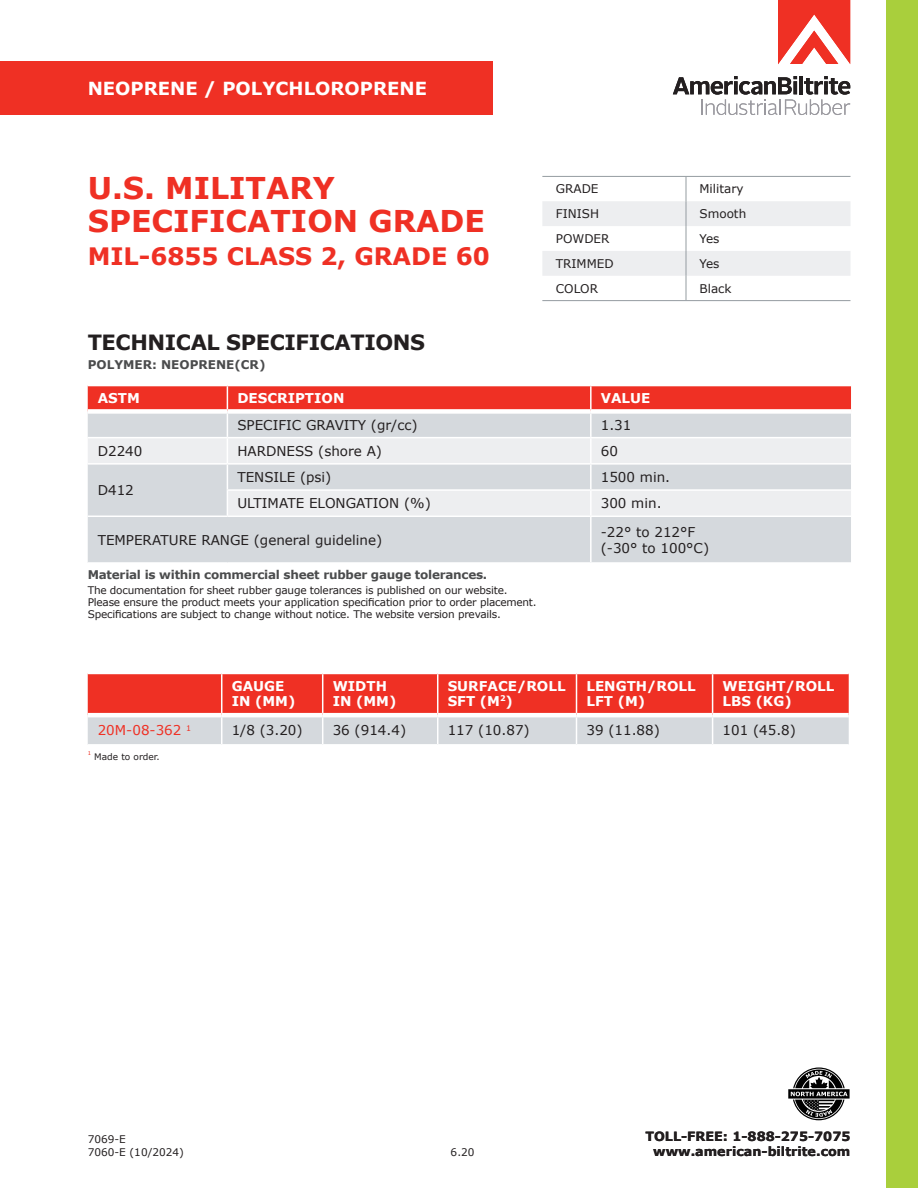
<style>
.page{position:relative;width:918px;height:1188px;background:#fff}
.page>*{position:absolute;margin:0;border:0;box-sizing:border-box;transform-origin:0 0}
.Titre_rouge{font:700 30px/33px "Verdana";color:#ef3024}
.Titre_rouge-2{font:700 24px "Verdana";color:#ef3024}
.Titre_Technical_Spec{font:700 21px "Verdana";letter-spacing:-.02em;color:#231f20}
.t1{font:700 18px "Verdana";color:#fff}
.tx_tableau{font:13.5px "Verdana";color:#231f20}
.t2{font:700 13.5px/15px "Verdana";color:#fff}
.tx_tableau-2{font:13.5px "Verdana";color:#ef3024}
.t3{font:700 12.75px "Verdana";color:#231f20}
.tx_tableau-3{font:12px "Verdana";color:#231f20}
.titres_8pts{font:700 12px "Verdana";letter-spacing:-.02em;color:#4b4c4d}
.spec{font:700 12px "Verdana";color:#4b4c4d}
.tx_7pts{font:10.5px "Verdana";letter-spacing:-.02em;color:#231f20}
.Footer_-_date{font:10.5px "Verdana";color:#231f20}
.Footer_-_section{font:10.5px "Verdana";color:#231f20}
.t4{font:9px "Verdana";color:#231f20}
.t5{font:5.25px "Verdana";color:#ef3024}
</style>
<div class="page">
<div style="left:0;top:61px;width:493px;height:54px;background:#ef3024"></div>
<svg style="left:778px;top:0;width:72px;height:64px"></svg>
<svg style="left:673px;top:76px;width:177px;height:39px"></svg>
<div style="left:886px;top:0;width:32px;height:1188px;background:#a9cf3c"></div>
<svg style="left:788px;top:1067px;width:62px;height:53px"></svg>
<div style="left:88px;top:517px;width:763px;height:45px;background:#d5d9dd"></div>
<svg style="left:88px;top:386px;width:763px;height:130px;background:#e3c2c3"></svg>
<hr style="left:227px;top:489px;width:364px;height:2px;background:#fff">
<hr style="left:590px;top:491px;width:2px;height:25px;background:#fff">
<hr style="left:590px;top:517px;width:2px;height:45px;background:#fff">
<hr style="left:591px;top:489px;width:260px;height:2px;background:#fff">
<div style="left:88px;top:409px;width:139px;height:5px;background:#fff"></div>
<div style="left:227px;top:409px;width:364px;height:5px;background:#fff"></div>
<div style="left:591px;top:409px;width:260px;height:5px;background:#fff"></div>
<svg style="left:542px;top:176px;width:308px;height:124px"></svg>
<hr style="left:542px;top:300px;width:144px;height:1px;background:#959ca1">
<hr style="left:686px;top:300px;width:164px;height:1px;background:#959ca1">
<svg style="left:88px;top:673px;width:761px;height:71px;background:#e57974"></svg>
<hr style="left:88px;top:713px;width:134px;height:4px;background:#fff">
<hr style="left:222px;top:713px;width:101px;height:4px;background:#fff">
<hr style="left:323px;top:713px;width:115px;height:4px;background:#fff">
<hr style="left:438px;top:713px;width:139px;height:4px;background:#fff">
<hr style="left:577px;top:713px;width:136px;height:4px;background:#fff">
<hr style="left:713px;top:713px;width:136px;height:4px;background:#fff">
<h3 class="t1" style="left:88px;top:77px;width:341px">NEOPRENE / POLYCHLOROPRENE</h3>
<p class="Titre_rouge" style="left:88px;top:172px;width:399px">U.S. MILITARY<br>SPECIFICATION GRADE</p>
<p class="Titre_rouge-2" style="left:88px;top:241px;width:404px">MIL-6855 CLASS 2, GRADE 60</p>
<p class="Titre_Technical_Spec" style="left:88px;top:328px;width:339px">TECHNICAL SPECIFICATIONS</p>
<p class="spec" style="left:88px;top:357px;width:179px">POLYMER: NEOPRENE(CR)</p>
<p class="tx_tableau-3" style="left:556px;top:181px;width:44px">GRADE</p>
<p class="tx_tableau-3" style="left:700px;top:181px;width:46px">Military</p>
<p class="tx_tableau-3" style="left:556px;top:206px;width:45px">FINISH</p>
<p class="tx_tableau-3" style="left:700px;top:206px;width:48px">Smooth</p>
<p class="tx_tableau-3" style="left:556px;top:231px;width:55px">POWDER</p>
<p class="tx_tableau-3" style="left:700px;top:231px;width:22px">Yes</p>
<p class="tx_tableau-3" style="left:556px;top:256px;width:59px">TRIMMED</p>
<p class="tx_tableau-3" style="left:700px;top:256px;width:22px">Yes</p>
<p class="tx_tableau-3" style="left:556px;top:281px;width:44px">COLOR</p>
<p class="tx_tableau-3" style="left:700px;top:281px;width:34px">Black</p>
<p class="t2" style="left:98px;top:391px;width:44px">ASTM</p>
<p class="t2" style="left:237px;top:391px;width:109px">DESCRIPTION</p>
<p class="t2" style="left:601px;top:391px;width:51px">VALUE</p>
<p class="tx_tableau" style="left:237px;top:416px;width:182px">SPECIFIC GRAVITY (gr/cc)</p>
<p class="tx_tableau" style="left:601px;top:416px;width:32px">1.31</p>
<p class="tx_tableau" style="left:98px;top:442px;width:46px">D2240</p>
<p class="tx_tableau" style="left:237px;top:442px;width:146px">HARDNESS (shore A)</p>
<p class="tx_tableau" style="left:601px;top:442px;width:19px">60</p>
<p class="tx_tableau" style="left:98px;top:482px;width:38px">D412</p>
<p class="tx_tableau" style="left:237px;top:469px;width:96px">TENSILE (psi)</p>
<p class="tx_tableau" style="left:601px;top:469px;width:71px">1500 min.</p>
<p class="tx_tableau" style="left:237px;top:495px;width:195px">ULTIMATE ELONGATION (%)</p>
<p class="tx_tableau" style="left:601px;top:495px;width:62px">300 min.</p>
<p class="tx_tableau" style="left:98px;top:531px;width:286px">TEMPERATURE RANGE (general guideline)</p>
<p class="tx_tableau" style="left:601px;top:523px;width:96px">-22° to 212°F</p>
<p class="tx_tableau" style="left:601px;top:539px;width:110px">(-30° to 100°C)</p>
<p class="titres_8pts" style="left:88px;top:567px;width:401px">Material is within commercial sheet rubber gauge tolerances.</p>
<p class="tx_7pts" style="left:88px;top:583px;width:421px">The documentation for sheet rubber gauge tolerances is published on our website.</p>
<p class="tx_7pts" style="left:88px;top:595px;width:450px">Please ensure the product meets your application specification prior to order placement.</p>
<p class="tx_7pts" style="left:88px;top:607px;width:415px">Specifications are subject to change without notice. The website version prevails.</p>
<p class="t2" style="left:232px;top:679px;width:65px">GAUGE<br>IN (MM)</p>
<p class="t2" style="left:333px;top:679px;width:65px">WIDTH<br>IN (MM)</p>
<p class="t2" style="left:448px;top:679px;width:119px">SURFACE/ROLL<br>SFT (M<sup>2</sup>)</p>
<p class="t2" style="left:586px;top:679px;width:111px">LENGTH/ROLL<br>LFT (M)</p>
<p class="t2" style="left:723px;top:679px;width:113px">WEIGHT/ROLL<br>LBS (KG)</p>
<p class="tx_tableau-2" style="left:98px;top:722px;width:95px">20M-08-362 <sup>1</sup></p>
<p class="tx_tableau" style="left:232px;top:722px;width:72px">1/8 (3.20)</p>
<p class="tx_tableau" style="left:333px;top:722px;width:75px">36 (914.4)</p>
<p class="tx_tableau" style="left:448px;top:722px;width:84px">117 (10.87)</p>
<p class="tx_tableau" style="left:586px;top:722px;width:75px">39 (11.88)</p>
<p class="tx_tableau" style="left:723px;top:722px;width:75px">101 (45.8)</p>
<p class="t5" style="left:88px;top:750px;width:5px">1</p>
<p class="t4" style="left:94px;top:751px;width:67px">Made to order.</p>
<p class="Footer_-_date" style="left:88px;top:1133px;width:40px">7069-E</p>
<p class="Footer_-_date" style="left:88px;top:1145px;width:98px">7060-E (10/2024)</p>
<p class="t3" style="left:645px;top:1128px;width:207px">TOLL-FREE: 1-888-275-7075</p>
<p class="Footer_-_section" style="left:451px;top:1145px;width:25px">6.20</p>
<p class="t3" style="left:653px;top:1143px;width:199px">www.american-biltrite.com</p>
</div>
